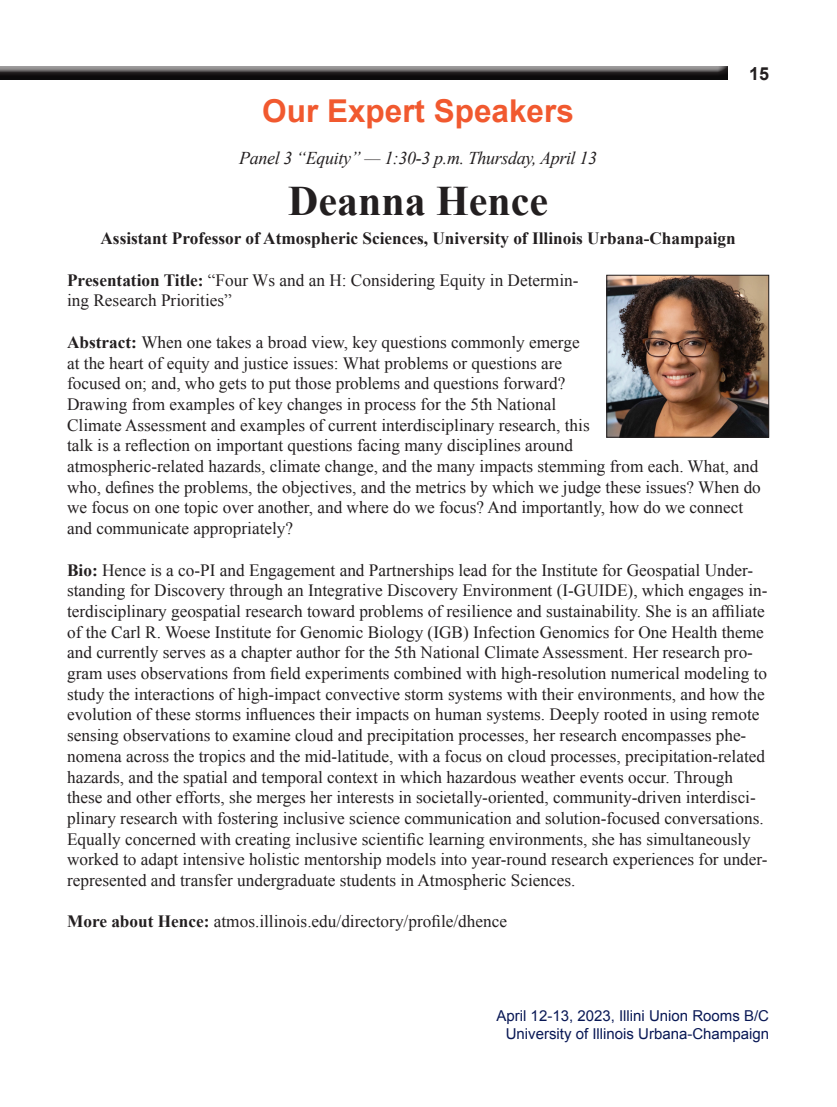
<style>
.page{position:relative;width:837px;height:1107px;background:#fff}
.page>*{position:absolute;margin:0;border:0;box-sizing:border-box;transform-origin:0 0}
.t1{font:700 42px "Times New Roman";color:#231f20}
.t2{font:700 31.5px "Arial";color:#f1592f}
.t3{font:italic 18px "Times New Roman";letter-spacing:-.02em;color:#231f20}
.t4{font:700 18px "Arial";color:#231f20}
.t5{font:17.25px/20.7px "Times New Roman";color:#231f20}
.t6{font:700 17.25px "Times New Roman";color:#231f20}
.t7{font:15px/18px "Arial";color:#091855;text-align:right}
.s1{font-weight:700}
</style>
<div class="page">
<div style="left:0;top:66px;width:729px;height:16px;background:#231f20;opacity:.75"></div>
<img style="left:608px;top:277px;width:159px;height:159px">
<div style="left:606px;top:275px;width:163px;height:163px;border:1px solid #231f20"></div>
<p class="t4" style="left:749px;top:62px;width:22px">15</p>
<h2 class="t2" style="left:262px;top:90px;width:313px">Our Expert Speakers</h2>
<p class="t3" style="left:239px;top:146px;width:359px">Panel 3 “Equity” — 1:30-3 p.m. Thursday, April 13</p>
<h1 class="t1" style="left:288px;top:172px;width:262px">Deanna Hence</h1>
<p class="t6" style="left:101px;top:227px;width:637px">Assistant Professor of Atmospheric Sciences, University of Illinois Urbana-Champaign</p>
<p class="t5" style="left:67px;top:269px;width:513px"><span class="s1">Presentation Title:</span> “Four Ws and an H: Considering Equity in Determin&shy;ing Research Priorities”</p>
<p class="t5" style="left:67px;top:332px;width:695px"><span class="s1">Abstract:</span> When one takes a broad view, key questions commonly emerge<br>at the heart of equity and justice issues: What problems or questions are<br>focused on; and, who gets to put those problems and questions forward?<br>Drawing from examples of key changes in process for the 5th National<br>Climate Assessment and examples of current interdisciplinary research, this<br>talk is a reflection on important questions facing many disciplines around<br>atmospheric-related hazards, climate change, and the many impacts stemming from each. What, and who, defines the problems, the objectives, and the metrics by which we judge these issues? When do we focus on one topic over another, and where do we focus? And importantly, how do we connect and communicate appropriately?</p>
<p class="t5" style="left:67px;top:559px;width:702px"><span class="s1">Bio:</span> Hence is a co-PI and Engagement and Partnerships lead for the Institute for Geospatial Under&shy;standing for Discovery through an Integrative Discovery Environment (I-GUIDE), which engages in&shy;terdisciplinary geospatial research toward problems of resilience and sustainability. She is an affiliate of the Carl R. Woese Institute for Genomic Biology (IGB) Infection Genomics for One Health theme and currently serves as a chapter author for the 5th National Climate Assessment. Her research pro&shy;gram uses observations from field experiments combined with high-resolution numerical modeling to study the interactions of high-impact convective storm systems with their environments, and how the evolution of these storms influences their impacts on human systems. Deeply rooted in using remote sensing observations to examine cloud and precipitation processes, her research encompasses phe&shy;nomena across the tropics and the mid-latitude, with a focus on cloud processes, precipitation-related hazards, and the spatial and temporal context in which hazardous weather events occur. Through these and other efforts, she merges her interests in societally-oriented, community-driven interdisci&shy;plinary research with fostering inclusive science communication and solution-focused conversations.<br>Equally concerned with creating inclusive scientific learning environments, she has simultaneously worked to adapt intensive holistic mentorship models into year-round research experiences for under&shy;represented and transfer undergraduate students in Atmospheric Sciences.</p>
<p class="t5" style="left:67px;top:911px;width:441px"><span class="s1">More about Hence:</span> atmos.illinois.edu/directory/profile/dhence</p>
<p class="t7" style="left:496px;top:1007px;width:274px">April 12-13, 2023, Illini Union Rooms B/C<br>University of Illinois Urbana-Champaign</p>
</div>
